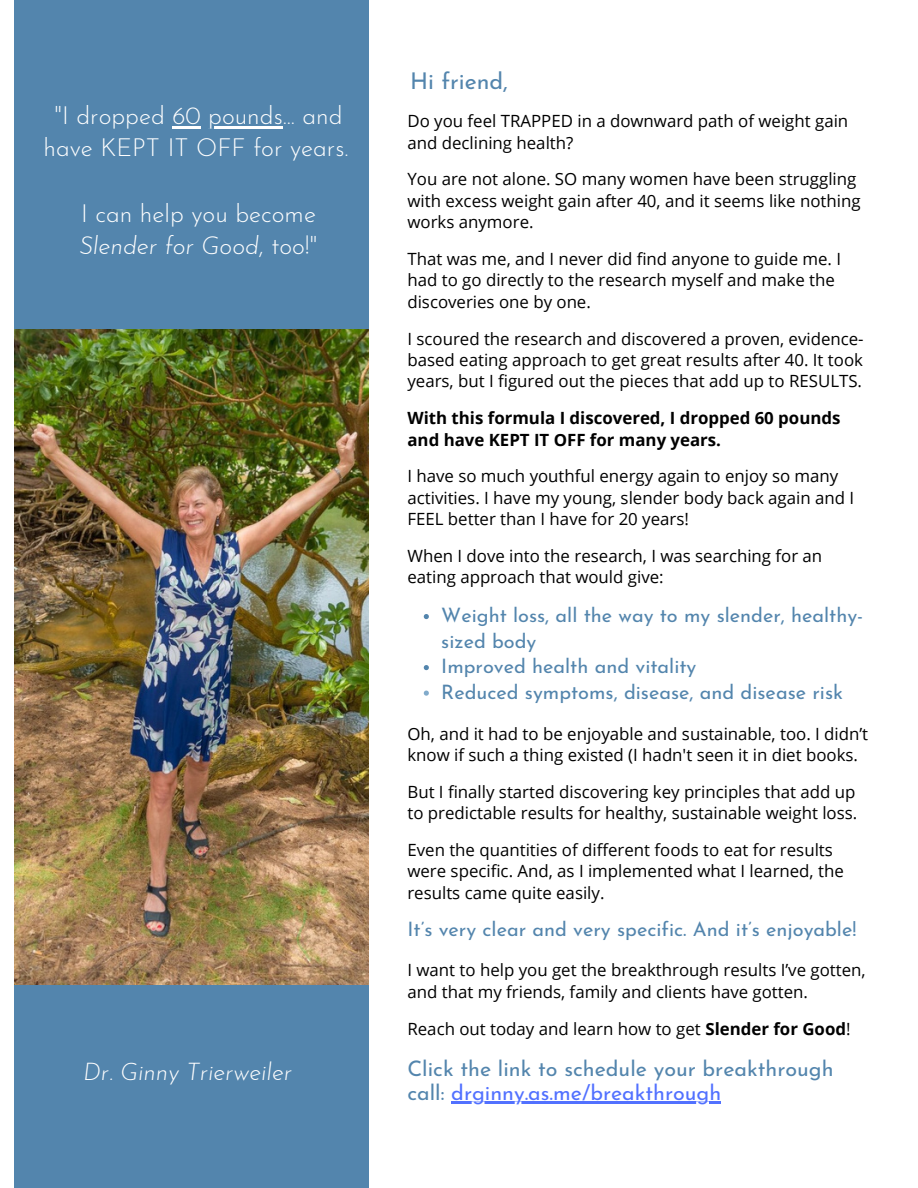
<style>
.page{position:relative;width:918px;height:1188px;background:#fff}
.page>*{position:absolute;margin:0;border:0;box-sizing:border-box;transform-origin:0 0}
.t1{font:300 24.6px/32.7px "Josefin Sans";color:#fff;text-align:center}
.t2{font:italic 300 24px "Josefin Sans";color:#fff}
.t3{font:23.1px "Josefin Sans";color:#5385ad}
.t4{font:21.45px/23.5px "Josefin Sans";color:#5385ad}
.t5{font:19.95px/25.5px "Josefin Sans";color:#5385ad}
.t6{font:16.8px/21.5px "Open Sans";color:#000}
.t7{font:700 16.8px/21.5px "Open Sans";color:#000}
.s1{font-style:italic}
.s2{font-weight:700}
.s3{color:#5271ff}
</style>
<div class="page">
<div style="left:14px;top:0;width:355px;height:1188px;background:#5385ad"></div>
<img style="left:14px;top:329px;width:355px;height:656px">
<svg style="left:424px;top:614px;width:5px;height:5px"></svg>
<svg style="left:424px;top:665px;width:5px;height:5px"></svg>
<svg style="left:424px;top:691px;width:5px;height:5px"></svg>
<hr style="left:451px;top:1102px;width:270px;height:2px;background:#5271ff">
<hr style="left:172px;top:126px;width:29px;height:2px;background:#fff">
<hr style="left:208px;top:126px;width:75px;height:2px;background:#fff">
<h1 class="t1" style="left:43px;top:101px;width:306px">"I dropped 60 pounds... and have KEPT IT OFF for years.</h1>
<h1 class="t1" style="left:80px;top:199px;width:240px;text-align:left">I can help you become<br><span class="s1">Slender for Good</span>, too!"</h1>
<h2 class="t2" style="left:83px;top:1062px;width:210px">Dr. Ginny Trierweiler</h2>
<h3 class="t3" style="left:410px;top:72px;width:99px">Hi friend,</h3>
<p class="t6" style="left:407px;top:110px;width:442px">Do you feel TRAPPED in a downward path of weight gain and declining health?</p>
<p class="t6" style="left:407px;top:168px;width:455px">You are not alone. SO many women have been struggling with excess weight gain after 40, and it seems like nothing works anymore.</p>
<p class="t6" style="left:407px;top:248px;width:435px">That was me, and I never did find anyone to guide me. I had to go directly to the research myself and make the discoveries one by one.</p>
<p class="t6" style="left:407px;top:327px;width:458px;text-align:justify">I scoured the research and discovered a proven, evidence&shy;based eating approach to get great results after 40. It took years, but I figured out the pieces that add up to RESULTS.</p>
<p class="t7" style="left:407px;top:407px;width:435px">With this formula I discovered, I dropped 60 pounds and have KEPT IT OFF for many years.</p>
<p class="t6" style="left:407px;top:465px;width:448px">I have so much youthful energy again to enjoy so many activities. I have my young, slender body back again and I<br>FEEL better than I have for 20 years!</p>
<p class="t6" style="left:407px;top:545px;width:416px">When I dove into the research, I was searching for an eating approach that would give:</p>
<p class="t5" style="left:441px;top:604px;width:424px">Weight loss, all the way to my slender, healthy&shy;sized body<br>Improved health and vitality<br>Reduced symptoms, disease, and disease risk</p>
<p class="t6" style="left:407px;top:722px;width:462px">Oh, and it had to be enjoyable and sustainable, too. I didn’t know if such a thing existed (I hadn't seen it in diet books.</p>
<p class="t6" style="left:407px;top:781px;width:451px">But I finally started discovering key principles that add up to predictable results for healthy, sustainable weight loss.</p>
<p class="t6" style="left:407px;top:839px;width:438px">Even the quantities of different foods to eat for results were specific. And, as I implemented what I learned, the results came quite easily.</p>
<p class="t5" style="left:407px;top:918px;width:450px">It’s very clear and very specific. And it’s enjoyable!</p>
<p class="t6" style="left:407px;top:959px;width:460px">I want to help you get the breakthrough results I’ve gotten, and that my friends, family and clients have gotten.</p>
<p class="t6" style="left:407px;top:1017px;width:445px">Reach out today and learn how to get <span class="s2">Slender for Good</span>!</p>
<p class="t4" style="left:407px;top:1059px;width:428px">Click the link to schedule your breakthrough call: <span class="s3">drginny.as.me/breakthrough</span></p>
</div>
